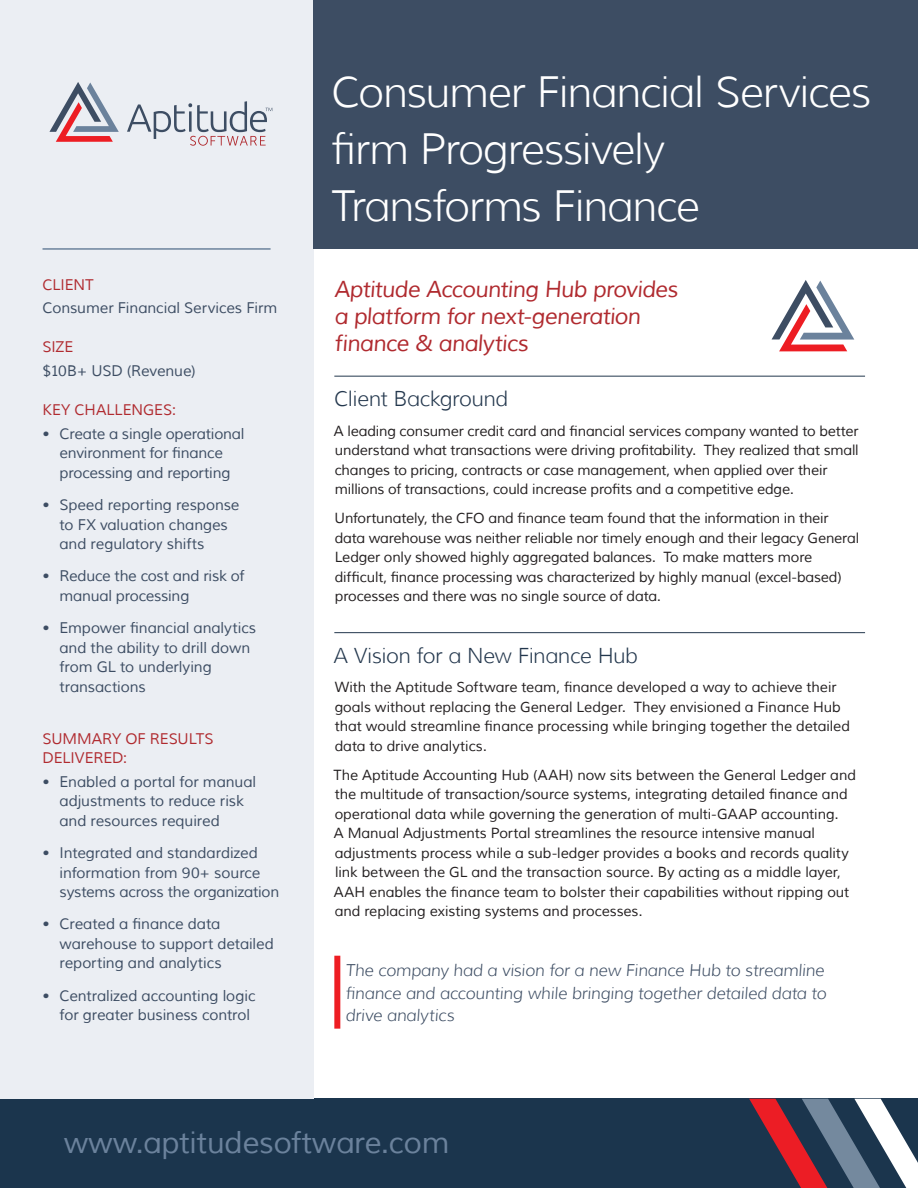
<style>
.page{position:relative;width:918px;height:1188px;background:#fff}
.page>*{position:absolute;margin:0;border:0;box-sizing:border-box;transform-origin:0 0}
.t1{font:300 42.75px/57px "Muli";letter-spacing:-.035em;color:#fff}
.t2{font:30px "Muli";letter-spacing:-.01em;color:#6b829c}
.t3{font:italic 22.5px/27px "Muli";letter-spacing:-.03em;color:#b02a2f}
.t4{font:300 21px "Muli";letter-spacing:-.02em;color:#23374d}
.t5{font:italic 300 16.5px/22.5px "Muli";letter-spacing:-.015em;color:#3d4d63}
.t6{font:15px/19.5px "Muli";letter-spacing:-.01em;color:#3d4d63}
.t7{font:15px/19.5px "Muli";letter-spacing:-.005em;color:#b02a2f}
.t8{font:14.25px/19.5px "Muli";letter-spacing:-.01em;color:#231f20}
</style>
<div class="page">
<div style="left:0;top:1099px;width:918px;height:89px;background:#1b354d"></div>
<svg style="left:749px;top:1099px;width:169px;height:89px"></svg>
<div style="left:0;top:0;width:313px;height:1099px;background:#ebeef3"></div>
<div style="left:313px;top:0;width:605px;height:249px;background:#3d4d63"></div>
<hr style="left:334px;top:376px;width:531px;height:1px;background:#23374d">
<hr style="left:334px;top:632px;width:531px;height:1px;background:#23374d">
<svg style="left:772px;top:280px;width:82px;height:71px"></svg>
<div style="left:334px;top:956px;width:6px;height:73px;background:#ee1d23"></div>
<svg style="left:49px;top:82px;width:70px;height:60px"></svg>
<svg style="left:127px;top:101px;width:145px;height:45px"></svg>
<hr style="left:43px;top:248px;width:228px;height:2px;background:#6b829c">
<p class="t7" style="left:43px;top:275px;width:53px">CLIENT</p>
<p class="t6" style="left:43px;top:299px;width:236px">Consumer Financial Services Firm</p>
<p class="t7" style="left:43px;top:338px;width:32px">SIZE</p>
<p class="t6" style="left:43px;top:362px;width:155px">$10B+ USD (Revenue)</p>
<p class="t7" style="left:43px;top:401px;width:135px">KEY CHALLENGES:</p>
<p class="t6" style="left:43px;top:424px;width:204px;text-align:center">• Create a single operational environment for finance processing and reporting</p>
<p class="t6" style="left:60px;top:496px;width:182px;text-indent:-17px">• Speed reporting response to FX valuation changes and regulatory shifts</p>
<p class="t6" style="left:60px;top:567px;width:187px;text-indent:-17px">• Reduce the cost and risk of manual processing</p>
<p class="t6" style="left:60px;top:619px;width:198px;text-indent:-17px">• Empower financial analytics and the ability to drill down from GL to underlying transactions</p>
<p class="t7" style="left:43px;top:729px;width:173px">SUMMARY OF RESULTS<br>DELIVERED:</p>
<p class="t6" style="left:60px;top:772px;width:198px;text-indent:-17px">• Enabled a portal for manual adjustments to reduce risk and resources required</p>
<p class="t6" style="left:60px;top:843px;width:221px;text-indent:-17px">• Integrated and standardized information from 90+ source systems across the organization</p>
<p class="t6" style="left:60px;top:915px;width:216px;text-indent:-17px">• Created a finance data warehouse to support detailed reporting and analytics</p>
<p class="t6" style="left:60px;top:986px;width:198px;text-indent:-17px">• Centralized accounting logic for greater business control</p>
<p class="t1" style="left:331px;top:64px;width:542px">Consumer Financial Services firm Progressively<br>Transforms Finance</p>
<p class="t3" style="left:334px;top:276px;width:345px">Aptitude Accounting Hub provides a platform for next-generation finance &amp; analytics</p>
<p class="t4" style="left:334px;top:386px;width:176px">Client Background</p>
<p class="t8" style="left:334px;top:421px;width:526px">A leading consumer credit card and financial services company wanted to better understand what transactions were driving profitability. They realized that small changes to pricing, contracts or case management, when applied over their millions of transactions, could increase profits and a competitive edge.</p>
<p class="t8" style="left:335px;top:509px;width:526px">Unfortunately, the CFO and finance team found that the information in their data warehouse was neither reliable nor timely enough and their legacy General Ledger only showed highly aggregated balances. To make matters more difficult, finance processing was characterized by highly manual (excel-based) processes and there was no single source of data.</p>
<p class="t4" style="left:333px;top:643px;width:306px">A Vision for a New Finance Hub</p>
<p class="t8" style="left:335px;top:678px;width:517px">With the Aptitude Software team, finance developed a way to achieve their goals without replacing the General Ledger. They envisioned a Finance Hub that would streamline finance processing while bringing together the detailed data to drive analytics.</p>
<p class="t8" style="left:334px;top:765px;width:524px">The Aptitude Accounting Hub (AAH) now sits between the General Ledger and the multitude of transaction/source systems, integrating detailed finance and operational data while governing the generation of multi-GAAP accounting.<br>A Manual Adjustments Portal streamlines the resource intensive manual adjustments process while a sub-ledger provides a books and records quality link between the GL and the transaction source. By acting as a middle layer, AAH enables the finance team to bolster their capabilities without ripping out and replacing existing systems and processes.</p>
<p class="t5" style="left:345px;top:959px;width:482px">The company had a vision for a new Finance Hub to streamline finance and accounting while bringing together detailed data to drive analytics</p>
<p class="t2" style="left:64px;top:1124px;width:387px">www.aptitudesoftware.com</p>
</div>
